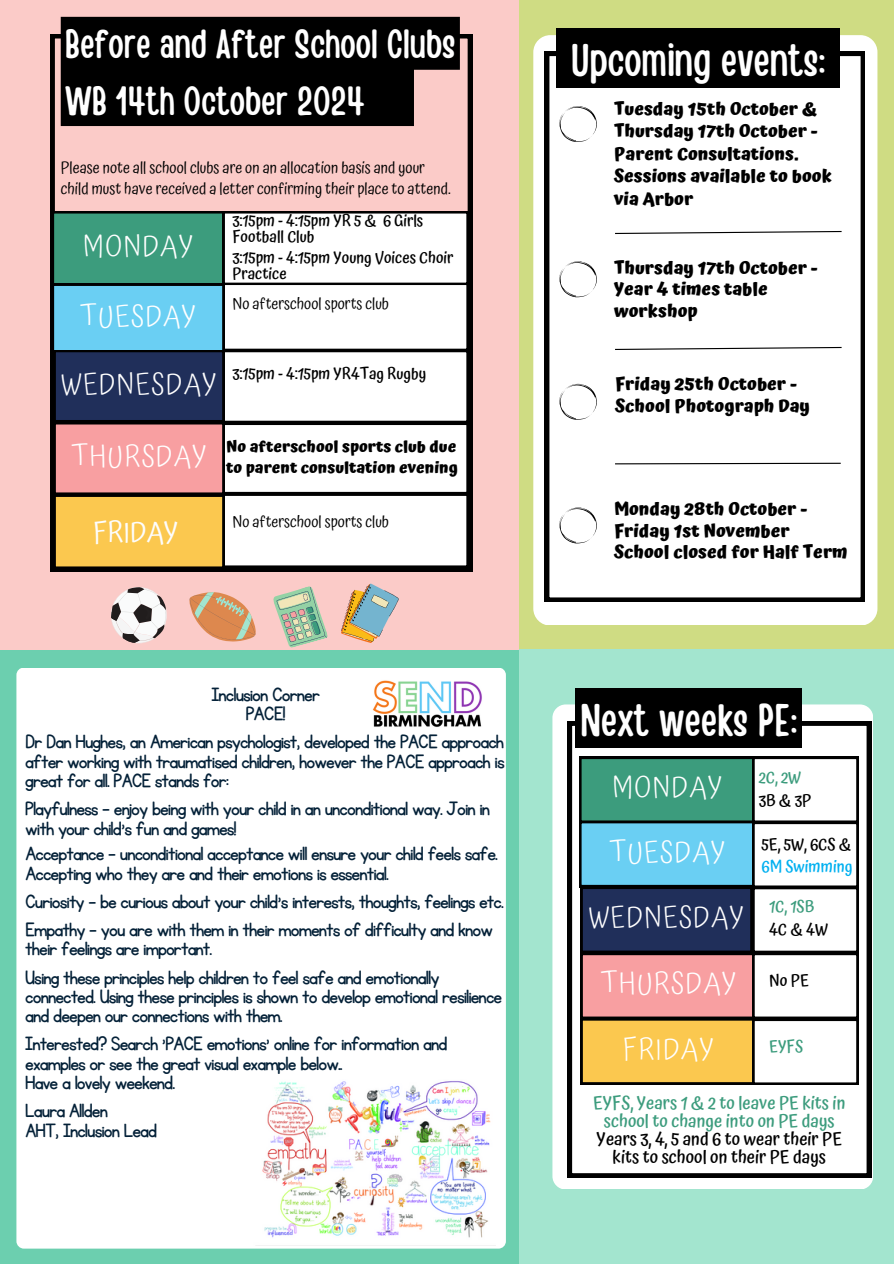
<style>
.page{position:relative;width:894px;height:1264px;background:#fff}
.page>*{position:absolute;margin:0;border:0;box-sizing:border-box;transform-origin:0 0}
.t1{font:45.45px "Handy Casual Condensed";color:#fff}
.t2{font:40.5px/56.2px "Handy Casual Condensed";color:#fff}
.t3{font:300 29.1px "Atma";letter-spacing:.035em;color:#fff}
.t4{font:28.35px "Atma";color:#fdfdfd}
.t5{font:22.5px/19.4px "KG Primary Penmanship";letter-spacing:-.04em;color:#042138}
.t6{font:700 17.85px/21.3px "Atma";color:#000}
.t7{font:500 17.85px/18px "Atma";color:#3c9c7d;text-align:center}
.t8{font:500 16.35px/22.5px "Atma";color:#3c9c7d}
.t9{font:500 16.35px/22.5px "Atma";color:#000}
.t10{font:15.9px "Atma";color:#000}
.t11{font:500 15.9px/15.8px "Atma";color:#000}
.t12{font:700 15.9px/21.3px "Atma";color:#000}
.s1{color:#000}
.s2{color:#00b0f0}
</style>
<div class="page">
<div style="left:0;top:0;width:893px;height:1263px;background:#6ccfaf"></div>
<div style="left:0;top:0;width:532px;height:649px;background:#fbcbc8"></div>
<svg style="left:50px;top:34px;width:422px;height:537px"></svg>
<svg style="left:52px;top:211px;width:416px;height:357px;background:#c1c6c0"></svg>
<svg style="left:341px;top:583px;width:57px;height:60px"></svg>
<svg style="left:273px;top:586px;width:55px;height:62px"></svg>
<svg style="left:111px;top:587px;width:56px;height:56px"></svg>
<svg style="left:189px;top:592px;width:67px;height:49px"></svg>
<div style="left:519px;top:0;width:374px;height:672px;background:#cfdc83"></div>
<div style="left:533px;top:35px;width:344px;height:590px;background:#fff;border-radius:17px"></div>
<svg style="left:544px;top:52px;width:320px;height:550px"></svg>
<svg style="left:559px;top:261px;width:39px;height:36px"></svg>
<svg style="left:559px;top:106px;width:39px;height:36px"></svg>
<svg style="left:613px;top:230px;width:229px;height:4px"></svg>
<div style="left:519px;top:649px;width:374px;height:614px;background:#a3e5cf"></div>
<div style="left:552px;top:704px;width:321px;height:485px;background:#fff;border-radius:13px"></div>
<svg style="left:567px;top:721px;width:303px;height:456px"></svg>
<svg style="left:579px;top:756px;width:279px;height:328px"></svg>
<div style="left:16px;top:667px;width:489px;height:581px;background:#fff;border-radius:7px"></div>
<img style="left:372px;top:680px;width:110px;height:47px">
<svg style="left:559px;top:507px;width:39px;height:36px"></svg>
<svg style="left:613px;top:462px;width:228px;height:3px"></svg>
<svg style="left:559px;top:384px;width:39px;height:36px"></svg>
<svg style="left:613px;top:346px;width:229px;height:4px"></svg>
<img style="left:262px;top:1081px;width:229px;height:157px">
<div style="left:61px;top:17px;width:399px;height:109px;background:#000"></div>
<div style="left:556px;top:28px;width:283px;height:60px;background:#000"></div>
<div style="left:575px;top:688px;width:226px;height:60px;background:#000"></div>
<p class="t2" style="left:65px;top:14px;width:391px">Before and After School Clubs<br>WB 14th October 2024</p>
<p class="t10" style="left:61px;top:158px;width:365px">Please note all school clubs are on an allocation basis and your</p>
<p class="t10" style="left:61px;top:180px;width:391px">child must have received a letter confirming their place to attend.</p>
<h2 class="t3" style="left:83px;top:229px;width:112px">MONDAY</h2>
<p class="t3" style="left:80px;top:299px;width:118px">TUESDAY</p>
<p class="t3" style="left:61px;top:367px;width:157px">WEDNESDAY</p>
<p class="t11" style="left:232px;top:213px;width:192px">3:15pm - 4:15pm YR 5 &amp; 6 Girls<br>Football Club</p>
<h6 class="t11" style="left:232px;top:250px;width:222px">3:15pm - 4:15pm Young Voices Choir<br>Practice</h6>
<p class="t10" style="left:232px;top:294px;width:158px">No afterschool sports club</p>
<h3 class="t11" style="left:232px;top:366px;width:195px">3:15pm - 4:15pm YR4Tag Rugby</h3>
<h3 class="t3" style="left:71px;top:439px;width:137px">THURSDAY</h3>
<p class="t4" style="left:93px;top:515px;width:87px">FRIDAY</p>
<p class="t12" style="left:226px;top:435px;width:233px">No afterschool sports club due to parent consultation evening</p>
<h1 class="t10" style="left:232px;top:512px;width:158px">No afterschool sports club</h1>
<h3 class="t5" style="left:211px;top:685px;width:110px;text-align:center">Inclusion Corner<br>PACE!</h3>
<h5 class="t5" style="left:25px;top:733px;width:481px;text-align:justify">Dr Dan Hughes, an American psychologist, developed the PACE approach after working with traumatised children, however the PACE approach is great for al. PACE stands for:</h5>
<h3 class="t5" style="left:25px;top:799px;width:466px">Playfulness - enjoy being with your child in an unconditional way. Join in with your child's fun and games!</h3>
<h3 class="t5" style="left:25px;top:844px;width:474px">Acceptance - unconditional acceptance wil ensure your child feels safe.<br>Accepting who they are and their emotions is essential.</h3>
<h3 class="t5" style="left:25px;top:892px;width:480px">Curiosity - be curious about your child's interests, thoughts, feelings etc.</h3>
<h3 class="t5" style="left:25px;top:920px;width:469px">Empathy - you are with them in their moments of difficulty and know their feelings are important.</h3>
<h5 class="t5" style="left:25px;top:968px;width:478px">Using these principles help children to feel safe and emotionaly connected. Using these principles is shown to develop emotional resilience and deepen our connections with them.</h5>
<h6 class="t5" style="left:25px;top:1034px;width:423px">Interested? Search 'PACE emotions' online for information and examples or see the great visual example below.<br>Have a lovely weekend.</h6>
<h6 class="t5" style="left:25px;top:1101px;width:133px">Laura Alden<br>AHT, Inclusion Lead</h6>
<h6 class="t1" style="left:571px;top:31px;width:255px">Upcoming events:</h6>
<p class="t6" style="left:614px;top:97px;width:219px;line-height:22.5px">Tuesday 15th October &amp;<br>Thursday 17th October -<br>Parent Consultations.<br>Sessions available to book via Arbor</p>
<h4 class="t6" style="left:614px;top:257px;width:205px">Thursday 17th October -<br>Year 4 times table workshop</h4>
<h5 class="t6" style="left:615px;top:373px;width:196px">Friday 25th October -<br>School Photograph Day</h5>
<h4 class="t6" style="left:614px;top:498px;width:235px">Monday 28th October -<br>Friday 1st November<br>School closed for Half Term</h4>
<h6 class="t1" style="left:580px;top:690px;width:218px">Next weeks PE:</h6>
<p class="t3" style="left:611px;top:770px;width:112px">MONDAY</p>
<p class="t3" style="left:609px;top:834px;width:118px">TUESDAY</p>
<p class="t3" style="left:588px;top:900px;width:157px">WEDNESDAY</p>
<h3 class="t3" style="left:600px;top:966px;width:137px">THURSDAY</h3>
<h3 class="t3" style="left:622px;top:1031px;width:92px">FRIDAY</h3>
<p class="t8" style="left:758px;top:766px;width:54px">2C, 2W<br><span class="s1">3B&amp;3P</span></p>
<h6 class="t9" style="left:761px;top:832px;width:93px">5E, 5W, 6CS &amp;<br><span class="s2">6M Swimming</span></h6>
<h1 class="t8" style="left:769px;top:895px;width:60px">1C, 1SB<br><span class="s1">4C&amp;4W</span></h1>
<p class="t9" style="left:769px;top:968px;width:41px">No PE</p>
<h6 class="t8" style="left:769px;top:1035px;width:36px">EYFS</h6>
<p class="t7" style="left:593px;top:1093px;width:254px">EYFS, Years 1 &amp; 2 to leave PE kits in school to change into on PE days<br><span class="s1">Years 3, 4, 5 and 6 to wear their PE kits to school on their PE days</span></p>
</div>
